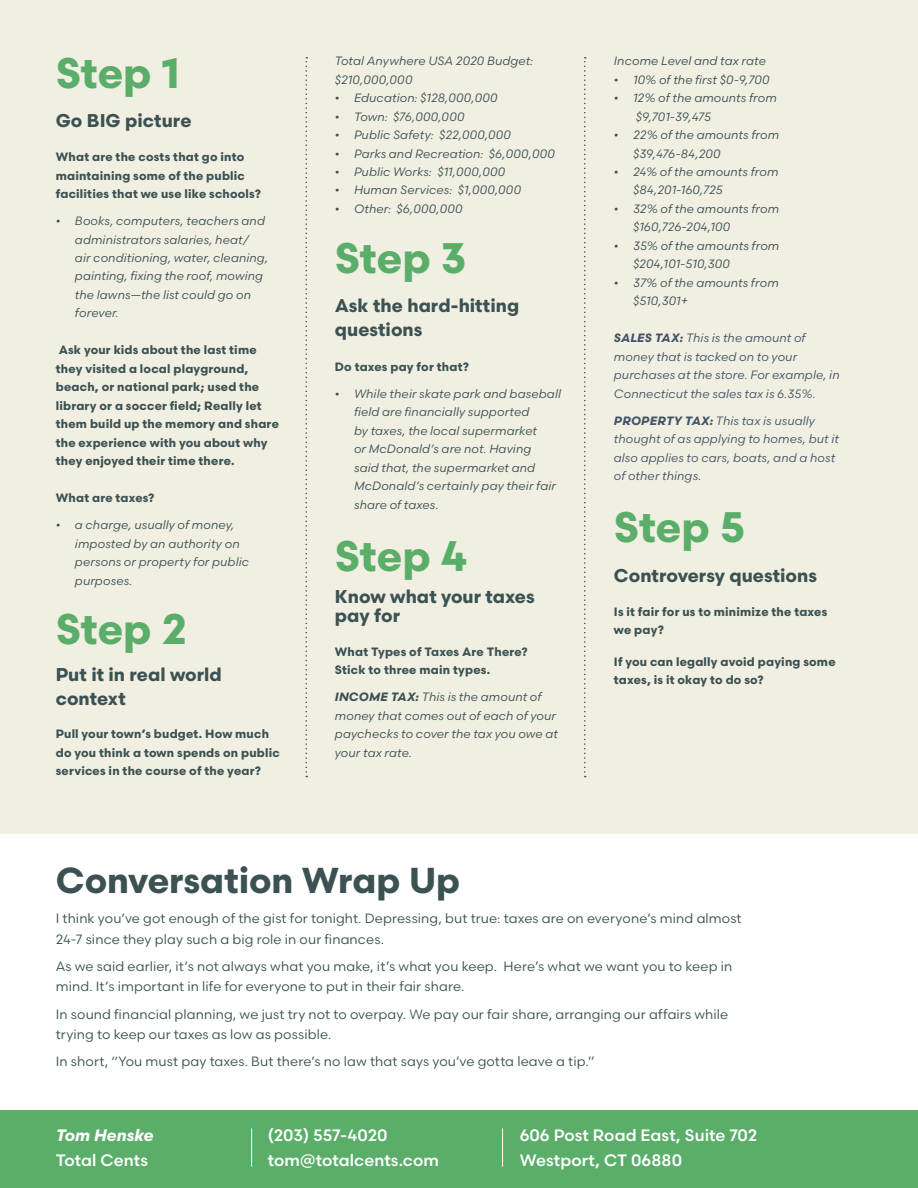
<style>
.page{position:relative;width:918px;height:1188px;background:#fff}
.page>*{position:absolute;margin:0;border:0;box-sizing:border-box;transform-origin:0 0}
.Section_heading{font:700 42.6px "Scandia";letter-spacing:-.005em;color:#5aae6a}
.Body_copy_-_Space{font:700 42.6px "Scandia";color:#5aae6a}
.Section_heading-2{font:700 36px "Scandia";color:#3b5152}
.Section_heading-3{font:700 18.45px/24.2px "Scandia";color:#3b5152}
.Callout_body_copy{font:500 16.5px "Scandia";letter-spacing:.005em;color:#fff}
.Callout_body_copy-2{font:italic 700 16.5px "Scandia";color:#fff}
.Body_copy_-_Space-2{font:13.5px/20.4px "Scandia";letter-spacing:.005em;color:#3b5152}
.Body_copy_-_Space-3{font:italic 12.15px/18.5px "Scandia";letter-spacing:.015em;color:#3b5152}
.Body_copy_-_Space-4{font:700 12.15px/18.5px "Scandia";letter-spacing:.015em;color:#3b5152}
.Body_copy_-_Space-5{font:italic 12.15px/18.5px "Scandia";letter-spacing:.01em;color:#425465}
.s1{font-weight:700}
</style>
<div class="page">
<div style="left:0;top:0;width:918px;height:833px;background:#f0efe2"></div>
<svg style="left:306px;top:57px;width:1px;height:720px"></svg>
<svg style="left:584px;top:57px;width:2px;height:720px"></svg>
<div style="left:0;top:1110px;width:918px;height:78px;background:#5aae6a"></div>
<hr style="left:251px;top:1128px;width:1px;height:39px;background:#fff">
<hr style="left:502px;top:1128px;width:1px;height:39px;background:#fff">
<p class="Section_heading" style="left:56px;top:46px;width:126px">Step 1</p>
<p class="Section_heading-3" style="left:56px;top:108px;width:137px">Go BIG picture</p>
<p class="Body_copy_-_Space-4" style="left:56px;top:147px;width:207px">What are the costs that go into maintaining some of the public facilities that we use like schools?</p>
<p class="Body_copy_-_Space-3" style="left:75px;top:211px;width:195px;text-indent:-19px">• Books, computers, teachers and administrators salaries, heat/<br>air conditioning, water, cleaning, painting, fixing the roof, mowing the lawns—the list could go on forever.</p>
<p class="Body_copy_-_Space-4" style="left:56px;top:341px;width:225px">Ask your kids about the last time they visited a local playground, beach, or national park; used the library or a soccer field; Really let them build up the memory and share the experience with you about why they enjoyed their time there.</p>
<p class="Body_copy_-_Space-4" style="left:56px;top:489px;width:100px">What are taxes?</p>
<p class="Body_copy_-_Space-3" style="left:75px;top:516px;width:175px;text-indent:-19px">• a charge, usually of money, imposted by an authority on persons or property for public purposes.</p>
<p class="Section_heading" style="left:56px;top:602px;width:132px">Step 2</p>
<p class="Section_heading-3" style="left:56px;top:662px;width:167px">Put it in real world context</p>
<p class="Body_copy_-_Space-4" style="left:56px;top:725px;width:225px">Pull your town’s budget. How much do you think a town spends on public services in the course of the year?</p>
<p class="Body_copy_-_Space-3" style="left:335px;top:52px;width:200px">Total Anywhere USA 2020 Budget: $210,000,000</p>
<p class="Body_copy_-_Space-3" style="left:335px;top:88px;width:164px">• Education: $128,000,000</p>
<p class="Body_copy_-_Space-3" style="left:335px;top:107px;width:131px">• Town: $76,000,000</p>
<p class="Body_copy_-_Space-3" style="left:335px;top:125px;width:178px">• Public Safety: $22,000,000</p>
<p class="Body_copy_-_Space-3" style="left:335px;top:144px;width:221px">• Parks and Recreation: $6,000,000</p>
<p class="Body_copy_-_Space-3" style="left:335px;top:162px;width:172px">• Public Works: $11,000,000</p>
<p class="Body_copy_-_Space-3" style="left:335px;top:181px;width:188px">• Human Services: $1,000,000</p>
<p class="Body_copy_-_Space-3" style="left:335px;top:199px;width:129px">• Other: $6,000,000</p>
<p class="Body_copy_-_Space" style="left:335px;top:231px;width:134px">Step 3</p>
<p class="Section_heading-3" style="left:335px;top:293px;width:186px">Ask the hard-hitting questions</p>
<p class="Body_copy_-_Space-4" style="left:335px;top:357px;width:136px">Do taxes pay for that?</p>
<p class="Body_copy_-_Space-3" style="left:354px;top:384px;width:208px;text-indent:-19px">• While their skate park and baseball field are financially supported<br>by taxes, the local supermarket<br>or McDonald’s are not. Having<br>said that, the supermarket and<br>McDonald’s certainly pay their fair share of taxes.</p>
<p class="Section_heading" style="left:335px;top:529px;width:134px">Step 4</p>
<p class="Section_heading-3" style="left:335px;top:588px;width:201px;line-height:18.5px">Know what your taxes pay for</p>
<p class="Body_copy_-_Space-4" style="left:335px;top:642px;width:194px">What Types of Taxes Are There?<br>Stick to three main types.</p>
<p class="Body_copy_-_Space-3" style="left:335px;top:688px;width:225px"><span class="s1">INCOME TAX:</span> This is the amount of money that comes out of each of your paychecks to cover the tax you owe at your tax rate.</p>
<p class="Body_copy_-_Space-3" style="left:614px;top:52px;width:154px">Income Level and tax rate</p>
<p class="Body_copy_-_Space-3" style="left:614px;top:70px;width:157px">• 10% of the first $0-9,700</p>
<p class="Body_copy_-_Space-3" style="left:636px;top:88px;width:142px;text-indent:-22px">• 12% of the amounts from $9,701-39,475</p>
<p class="Body_copy_-_Space-3" style="left:633px;top:125px;width:148px;text-indent:-19px">• 22% of the amounts from $39,476-84,200</p>
<p class="Body_copy_-_Space-3" style="left:633px;top:162px;width:147px;text-indent:-19px">• 24% of the amounts from $84,201-160,725</p>
<p class="Body_copy_-_Space-3" style="left:633px;top:199px;width:148px;text-indent:-19px">• 32% of the amounts from $160,726-204,100</p>
<p class="Body_copy_-_Space-3" style="left:633px;top:236px;width:148px;text-indent:-19px">• 35% of the amounts from $204,101-510,300</p>
<p class="Body_copy_-_Space-3" style="left:633px;top:273px;width:147px;text-indent:-19px">• 37% of the amounts from $510,301+</p>
<p class="Body_copy_-_Space-5" style="left:614px;top:329px;width:227px"><span class="s1">SALES TAX:</span> This is the amount of money that is tacked on to your purchases at the store. For example, in Connecticut the sales tax is 6.35%.</p>
<p class="Body_copy_-_Space-5" style="left:614px;top:411px;width:227px"><span class="s1">PROPERTY TAX:</span> This tax is usually thought of as applying to homes, but it also applies to cars, boats, and a host of other things.</p>
<p class="Section_heading" style="left:614px;top:501px;width:133px">Step 5</p>
<p class="Section_heading-3" style="left:614px;top:563px;width:205px">Controversy questions</p>
<p class="Body_copy_-_Space-4" style="left:614px;top:602px;width:215px">Is it fair for us to minimize the taxes we pay?</p>
<p class="Body_copy_-_Space-4" style="left:614px;top:652px;width:223px">If you can legally avoid paying some taxes, is it okay to do so?</p>
<p class="Section_heading-2" style="left:56px;top:857px;width:406px">Conversation Wrap Up</p>
<p class="Body_copy_-_Space-2" style="left:56px;top:908px;width:687px">I think you’ve got enough of the gist for tonight. Depressing, but true: taxes are on everyone’s mind almost<br>24-7 since they play such a big role in our finances.</p>
<p class="Body_copy_-_Space-2" style="left:56px;top:956px;width:678px">As we said earlier, it’s not always what you make, it’s what you keep. Here’s what we want you to keep in mind. It’s important in life for everyone to put in their fair share.</p>
<p class="Body_copy_-_Space-2" style="left:56px;top:1004px;width:674px">In sound financial planning, we just try not to overpay. We pay our fair share, arranging our affairs while trying to keep our taxes as low as possible.</p>
<p class="Body_copy_-_Space-2" style="left:56px;top:1051px;width:541px">In short, “You must pay taxes. But there’s no law that says you’ve gotta leave a tip.”</p>
<p class="Callout_body_copy-2" style="left:56px;top:1125px;width:99px">Tom Henske</p>
<p class="Callout_body_copy" style="left:56px;top:1150px;width:94px">Total Cents</p>
<p class="Callout_body_copy" style="left:268px;top:1125px;width:121px">(203) 557-4020</p>
<p class="Callout_body_copy" style="left:268px;top:1150px;width:173px">tom@totalcents.com</p>
<p class="Callout_body_copy" style="left:520px;top:1125px;width:239px">606 Post Road East, Suite 702</p>
<p class="Callout_body_copy" style="left:520px;top:1150px;width:164px">Westport, CT 06880</p>
</div>
